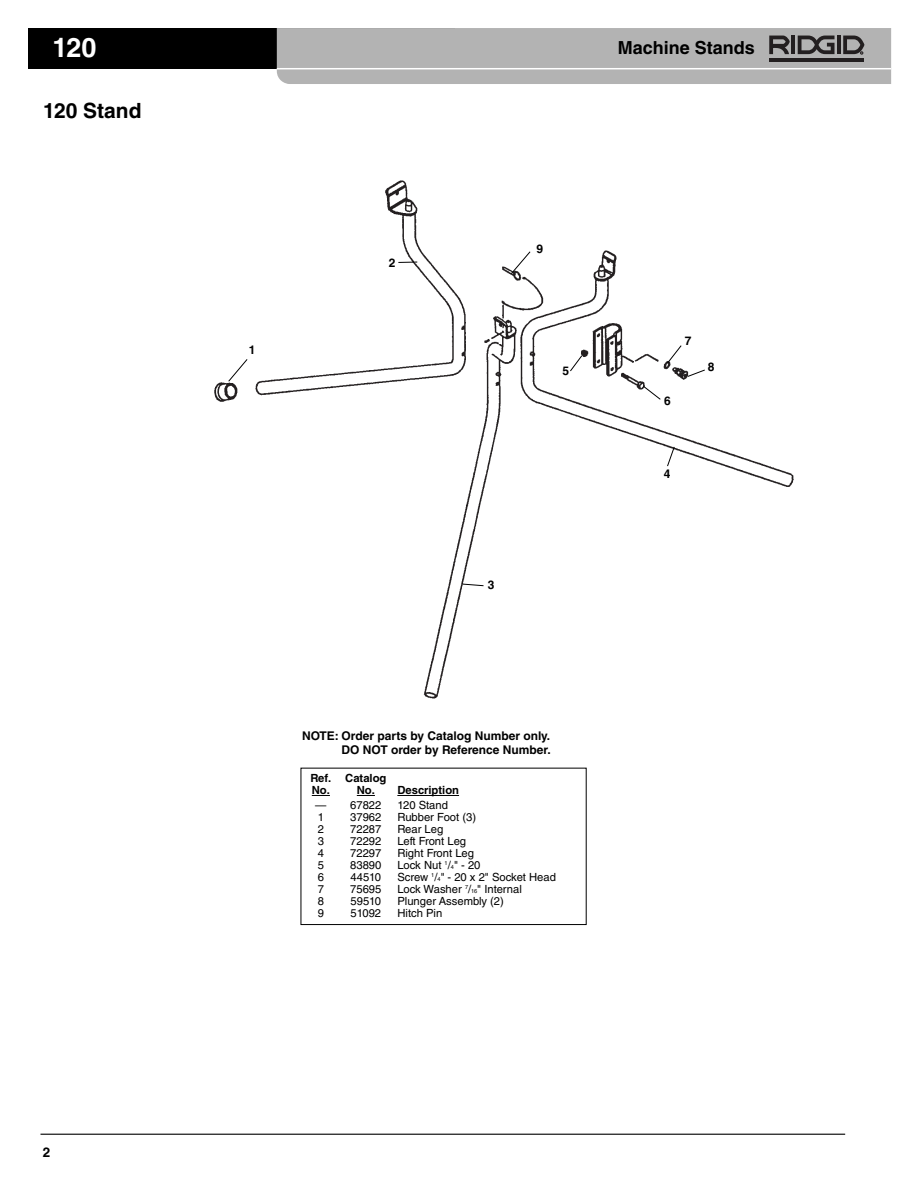
<style>
.page{position:relative;width:918px;height:1188px;background:#fff}
.page>*{position:absolute;margin:0;border:0;box-sizing:border-box;transform-origin:0 0}
.t1{font:700 27px "Helvetica LT Std";color:#fff}
.t2{font:700 21px "Helvetica LT Std";color:#000}
.t3{font:700 18px "Helvetica LT Std";color:#000}
.t4{font:700 13.5px "Helvetica LT Std";color:#000}
.t5{font:700 12px/13.5px "Helvetica LT Std";color:#000;text-align:right}
.t6{font:11.25px "Helvetica LT Std";color:#000}
.t7{font:700 11.25px/12px "Helvetica LT Std";color:#000}
.s1{font-size:5.7px}
</style>
<div class="page">
<hr style="left:40px;top:1134px;width:805px;height:1px;background:#000">
<div style="left:28px;top:28px;width:427px;height:41px;background:#000"></div>
<svg style="left:277px;top:28px;width:614px;height:56px;background:#afafaf"></svg>
<img style="left:214px;top:180px;width:580px;height:519px">
<div style="left:412px;top:420px;width:46px;height:66px;background:#fff"></div>
<div style="left:363px;top:489px;width:45px;height:66px;background:#fff"></div>
<div style="left:301px;top:768px;width:286px;height:157px;border:1px solid #000"></div>
<svg style="left:312px;top:795px;width:18px;height:1px"></svg>
<svg style="left:357px;top:795px;width:18px;height:1px"></svg>
<hr style="left:397px;top:795px;width:62px;height:1px;background:#000">
<svg style="left:228px;top:358px;width:20px;height:24px"></svg>
<svg style="left:398px;top:262px;width:19px;height:1px"></svg>
<svg style="left:642px;top:385px;width:19px;height:15px"></svg>
<svg style="left:667px;top:446px;width:8px;height:21px"></svg>
<svg style="left:462px;top:583px;width:22px;height:4px"></svg>
<svg style="left:569px;top:355px;width:14px;height:17px"></svg>
<svg style="left:667px;top:345px;width:39px;height:32px"></svg>
<svg style="left:510px;top:251px;width:21px;height:24px"></svg>
<h1 class="t1" style="left:52px;top:38px;width:46px">120</h1>
<h3 class="t3" style="left:618px;top:41px;width:138px">Machine Stands</h3>
<h2 class="t2" style="left:43px;top:103px;width:100px">120 Stand</h2>
<p class="t4" style="left:43px;top:1147px;width:9px">2</p>
<p class="t5" style="left:249px;top:344px;width:8px">1</p>
<p class="t5" style="left:389px;top:257px;width:8px">2</p>
<p class="t5" style="left:537px;top:243px;width:8px">9</p>
<p class="t5" style="left:562px;top:366px;width:8px">5</p>
<p class="t5" style="left:488px;top:579px;width:8px">3</p>
<p class="t5" style="left:302px;top:730px;width:250px">NOTE: Order parts by Catalog Number only.<br>DO NOT order by Reference Number.</p>
<p class="t7" style="left:310px;top:773px;width:78px">Ref. Catalog<br>No. No.</p>
<p class="t7" style="left:397px;top:785px;width:63px">Description</p>
<p class="t6" style="left:315px;top:801px;width:68px">— 67822</p>
<p class="t6" style="left:397px;top:801px;width:52px">120 Stand</p>
<p class="t6" style="left:318px;top:813px;width:8px">1</p>
<p class="t6" style="left:350px;top:813px;width:33px">37962</p>
<p class="t6" style="left:397px;top:813px;width:80px">Rubber Foot (3)</p>
<p class="t6" style="left:318px;top:825px;width:8px">2</p>
<p class="t6" style="left:350px;top:825px;width:33px">72287</p>
<p class="t6" style="left:397px;top:825px;width:48px">Rear Leg</p>
<p class="t6" style="left:318px;top:837px;width:8px">3</p>
<p class="t6" style="left:350px;top:837px;width:33px">72292</p>
<p class="t6" style="left:397px;top:837px;width:70px">Left Front Leg</p>
<p class="t6" style="left:318px;top:849px;width:8px">4</p>
<p class="t6" style="left:350px;top:849px;width:33px">72297</p>
<p class="t6" style="left:397px;top:849px;width:78px">Right Front Leg</p>
<p class="t6" style="left:318px;top:861px;width:8px">5</p>
<p class="t6" style="left:350px;top:861px;width:33px">83890</p>
<p class="t6" style="left:397px;top:861px;width:85px">Lock Nut <sup>1</sup>/<span class="s1">4</span>" - 20</p>
<p class="t6" style="left:318px;top:873px;width:8px">6</p>
<p class="t6" style="left:351px;top:873px;width:32px">44510</p>
<p class="t6" style="left:397px;top:873px;width:160px">Screw <sup>1</sup>/<span class="s1">4</span>" - 20 x 2" Socket Head</p>
<p class="t6" style="left:318px;top:885px;width:8px">7</p>
<p class="t6" style="left:350px;top:885px;width:33px">75695</p>
<p class="t6" style="left:397px;top:885px;width:126px">Lock Washer <sup>7</sup>/<span class="s1">16</span>" Internal</p>
<p class="t6" style="left:318px;top:897px;width:8px">8</p>
<p class="t6" style="left:351px;top:897px;width:32px">59510</p>
<p class="t6" style="left:397px;top:897px;width:108px">Plunger Assembly (2)</p>
<p class="t6" style="left:318px;top:909px;width:8px">9</p>
<p class="t6" style="left:351px;top:909px;width:32px">51092</p>
<p class="t6" style="left:397px;top:909px;width:47px">Hitch Pin</p>
<p class="t5" style="left:685px;top:336px;width:8px">7</p>
<p class="t5" style="left:664px;top:395px;width:8px">6</p>
<p class="t5" style="left:708px;top:362px;width:8px">8</p>
<p class="t5" style="left:664px;top:469px;width:8px">4</p>
</div>
